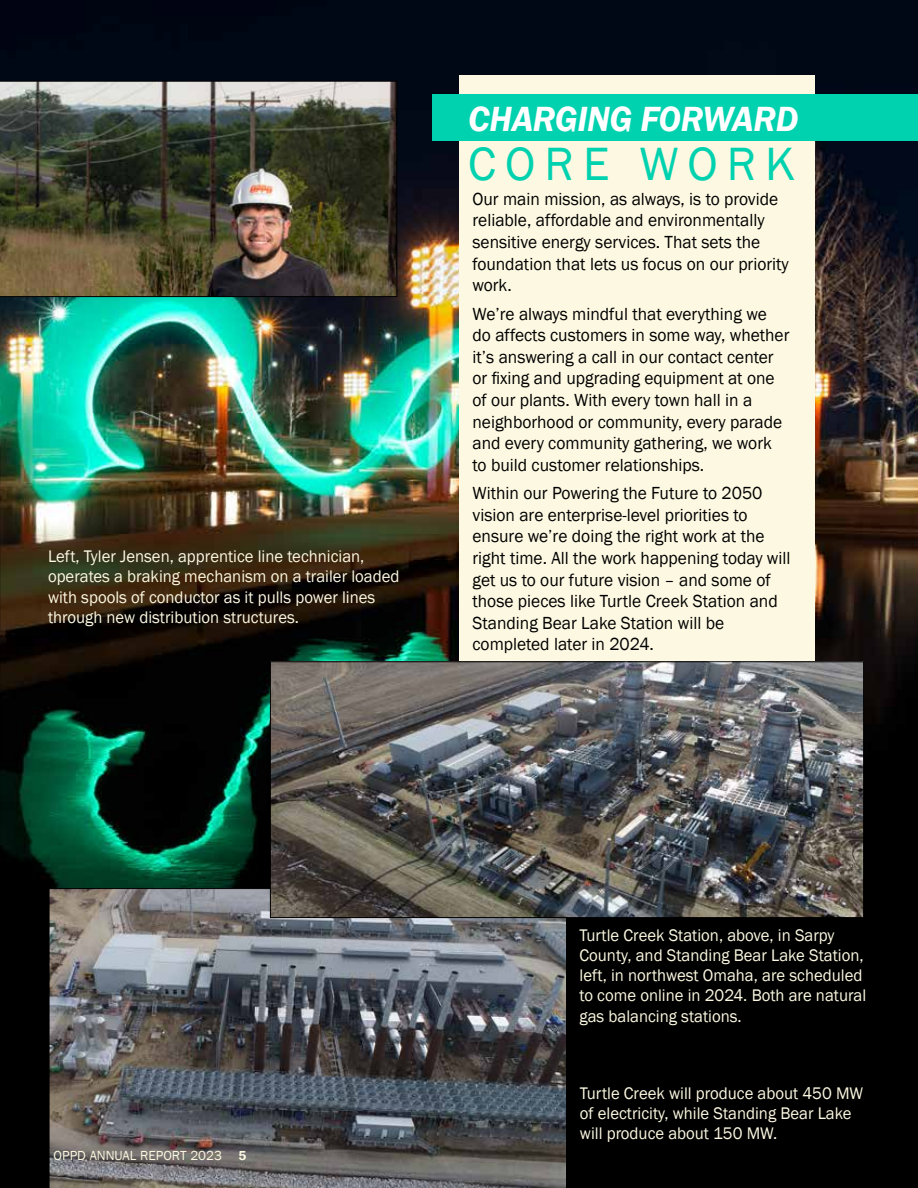
<style>
.page{position:relative;width:918px;height:1188px;background:#fff}
.page>*{position:absolute;margin:0;border:0;box-sizing:border-box;transform-origin:0 0}
.t1{font:48px "Franklin Gothic";letter-spacing:.19em;color:#00d2af}
.t2{font:italic 600 36px "Franklin Gothic";letter-spacing:-.01em;color:#fff}
.t3{font:18px/21.6px "Franklin Gothic";color:#000}
.t4{font:17.25px/20.2px "Franklin Gothic";color:#fcf8e1}
.t5{font:13.5px "Franklin Gothic";color:#fcf8e1}
.s1{font-weight:600}
</style>
<div class="page">
<img style="left:0;top:0;width:918px;height:1188px">
<div style="left:459px;top:76px;width:356px;height:599px;background:#fcf8e1"></div>
<svg style="left:49px;top:888px;width:518px;height:300px;background:#626468"></svg>
<svg style="left:0;top:445px;width:1px;height:689px"></svg>
<div style="left:432px;top:95px;width:486px;height:46px;background:#00d2af"></div>
<img style="left:0;top:81px;width:397px;height:216px">
<img style="left:272px;top:663px;width:590px;height:253px">
<div style="left:270px;top:661px;width:594px;height:257px;border:1px solid #000"></div>
<p class="t4" style="left:48px;top:547px;width:353px">Left, Tyler Jensen, apprentice line technician, operates a braking mechanism on a trailer loaded with spools of conductor as it pulls power lines through new distribution structures.</p>
<h2 class="t2" style="left:468px;top:96px;width:332px">CHARGING FORWARD</h2>
<h1 class="t1" style="left:468px;top:135px;width:329px">CORE WORK</h1>
<p class="t3" style="left:472px;top:188px;width:318px">Our main mission, as always, is to provide reliable, affordable and environmentally sensitive energy services. That sets the foundation that lets us focus on our priority work.</p>
<p class="t3" style="left:472px;top:303px;width:318px">We’re always mindful that everything we do affects customers in some way, whether it’s answering a call in our contact center or fixing and upgrading equipment at one of our plants. With every town hall in a neighborhood or community, every parade and every community gathering, we work to build customer relationships.</p>
<p class="t3" style="left:472px;top:483px;width:320px">Within our Powering the Future to 2050 vision are enterprise-level priorities to ensure we’re doing the right work at the right time. All the work happening today will get us to our future vision – and some of those pieces like Turtle Creek Station and Standing Bear Lake Station will be completed later in 2024.</p>
<p class="t5" style="left:54px;top:1147px;width:194px">OPPD ANNUAL REPORT 2023 <span class="s1">5</span></p>
<p class="t4" style="left:580px;top:925px;width:288px">Turtle Creek Station, above, in Sarpy County, and Standing Bear Lake Station, left, in northwest Omaha, are scheduled to come online in 2024. Both are natural gas balancing stations.</p>
<p class="t4" style="left:580px;top:1083px;width:285px">Turtle Creek will produce about 450 MW of electricity, while Standing Bear Lake will produce about 150 MW.</p>
</div>
